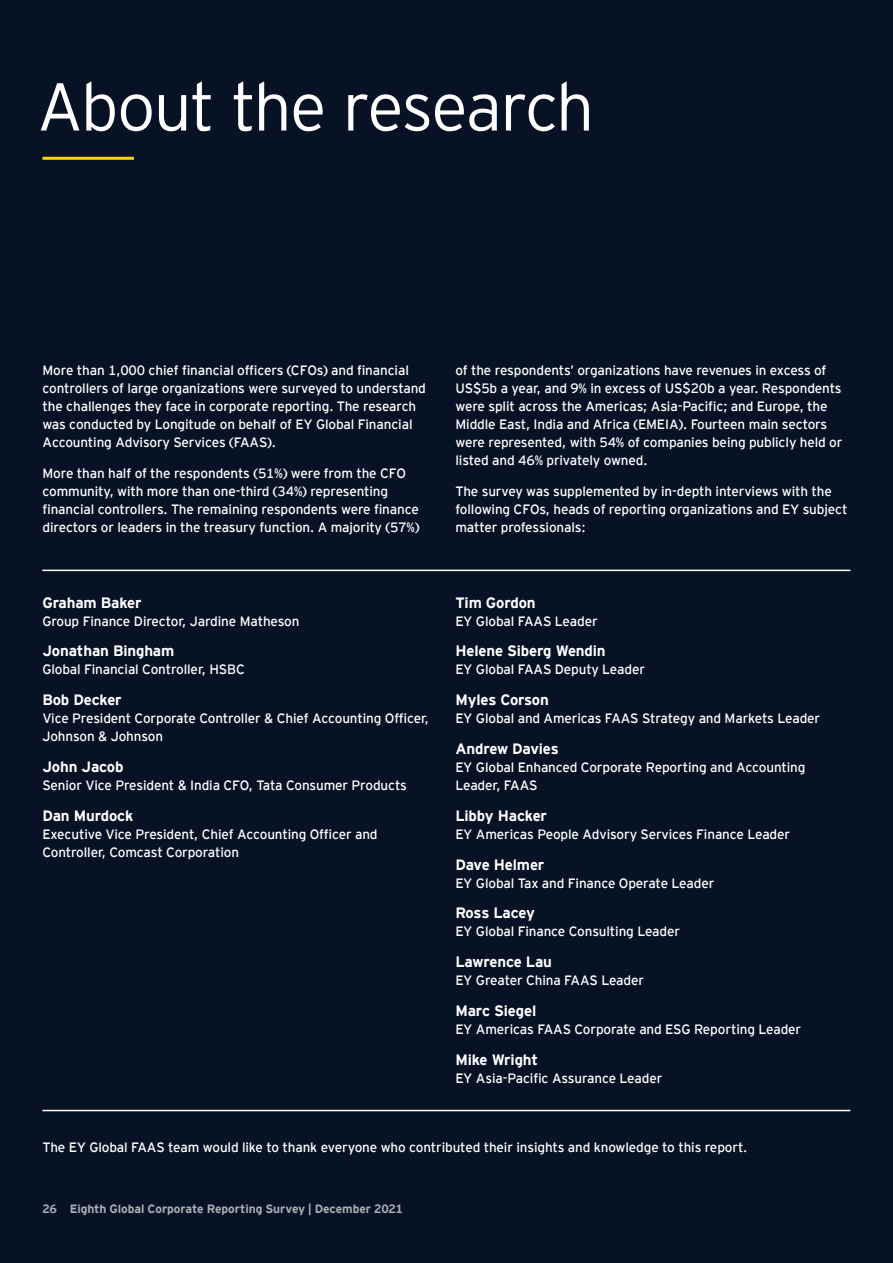
<style>
.page{position:relative;width:893px;height:1263px;background:#071224}
.page>*{position:absolute;margin:0;border:0;box-sizing:border-box;transform-origin:0 0}
.Head{font:300 67.5px "EY Interstate";letter-spacing:-.03em;color:#fff}
.Nextwave_-_Body_Copy{font:700 15px "EY Interstate";letter-spacing:-.01em;color:#fff}
.Nextwave_-_Body_Copy-2{font:13.5px/18px "EY Interstate";letter-spacing:-.01em;color:#fff}
.t1{font:700 12px "EY Interstate";letter-spacing:-.005em;color:#a8b0b6}
</style>
<div class="page">
<hr style="left:43px;top:157px;width:91px;height:3px;background:#fed304">
<hr style="left:42px;top:570px;width:808px;height:1px;background:#fff">
<hr style="left:42px;top:1110px;width:808px;height:1px;background:#fff">
<p class="Head" style="left:37px;top:59px;width:559px">About the research</p>
<p class="Nextwave_-_Body_Copy-2" style="left:43px;top:360px;width:385px">More than 1,000 chief financial officers (CFOs) and financial controllers of large organizations were surveyed to understand the challenges they face in corporate reporting. The research was conducted by Longitude on behalf of EY Global Financial Accounting Advisory Services (FAAS).</p>
<p class="Nextwave_-_Body_Copy-2" style="left:43px;top:463px;width:378px">More than half of the respondents (51%) were from the CFO community, with more than one-third (34%) representing financial controllers. The remaining respondents were finance directors or leaders in the treasury function. A majority (57%)</p>
<p class="Nextwave_-_Body_Copy" style="left:42px;top:591px;width:101px">Graham Baker</p>
<p class="Nextwave_-_Body_Copy-2" style="left:42px;top:611px;width:259px">Group Finance Director, Jardine Matheson</p>
<p class="Nextwave_-_Body_Copy" style="left:42px;top:640px;width:134px">Jonathan Bingham</p>
<p class="Nextwave_-_Body_Copy-2" style="left:42px;top:660px;width:204px">Global Financial Controller, HSBC</p>
<p class="Nextwave_-_Body_Copy" style="left:42px;top:689px;width:81px">Bob Decker</p>
<p class="Nextwave_-_Body_Copy-2" style="left:42px;top:709px;width:388px">Vice President Corporate Controller &amp; Chief Accounting Officer,<br>Johnson &amp; Johnson</p>
<p class="Nextwave_-_Body_Copy" style="left:42px;top:756px;width:83px">John Jacob</p>
<p class="Nextwave_-_Body_Copy-2" style="left:42px;top:775px;width:366px">Senior Vice President &amp; India CFO, Tata Consumer Products</p>
<p class="Nextwave_-_Body_Copy" style="left:42px;top:805px;width:93px">Dan Murdock</p>
<p class="Nextwave_-_Body_Copy-2" style="left:42px;top:824px;width:337px">Executive Vice President, Chief Accounting Officer and<br>Controller, Comcast Corporation</p>
<p class="Nextwave_-_Body_Copy-2" style="left:455px;top:360px;width:388px">of the respondents’ organizations have revenues in excess of US$5b a year, and 9% in excess of US$20b a year. Respondents were split across the Americas; Asia-Pacific; and Europe, the Middle East, India and Africa (EMEIA). Fourteen main sectors were represented, with 54% of companies being publicly held or listed and 46% privately owned.</p>
<p class="Nextwave_-_Body_Copy-2" style="left:455px;top:481px;width:394px">The survey was supplemented by in-depth interviews with the following CFOs, heads of reporting organizations and EY subject matter professionals:</p>
<p class="Nextwave_-_Body_Copy" style="left:455px;top:591px;width:82px">Tim Gordon</p>
<p class="Nextwave_-_Body_Copy-2" style="left:455px;top:611px;width:144px">EY Global FAAS Leader</p>
<p class="Nextwave_-_Body_Copy" style="left:455px;top:640px;width:152px">Helene Siberg Wendin</p>
<p class="Nextwave_-_Body_Copy-2" style="left:455px;top:660px;width:191px">EY Global FAAS Deputy Leader</p>
<p class="Nextwave_-_Body_Copy" style="left:455px;top:689px;width:95px">Myles Corson</p>
<p class="Nextwave_-_Body_Copy-2" style="left:455px;top:709px;width:366px">EY Global and Americas FAAS Strategy and Markets Leader</p>
<p class="Nextwave_-_Body_Copy" style="left:455px;top:738px;width:105px">Andrew Davies</p>
<p class="Nextwave_-_Body_Copy-2" style="left:455px;top:757px;width:352px">EY Global Enhanced Corporate Reporting and Accounting<br>Leader, FAAS</p>
<p class="Nextwave_-_Body_Copy" style="left:455px;top:805px;width:93px">Libby Hacker</p>
<p class="Nextwave_-_Body_Copy-2" style="left:455px;top:824px;width:336px">EY Americas People Advisory Services Finance Leader</p>
<p class="Nextwave_-_Body_Copy" style="left:455px;top:853px;width:90px">Dave Helmer</p>
<p class="Nextwave_-_Body_Copy-2" style="left:455px;top:873px;width:260px">EY Global Tax and Finance Operate Leader</p>
<p class="Nextwave_-_Body_Copy" style="left:455px;top:902px;width:81px">Ross Lacey</p>
<p class="Nextwave_-_Body_Copy-2" style="left:455px;top:922px;width:226px">EY Global Finance Consulting Leader</p>
<p class="Nextwave_-_Body_Copy" style="left:455px;top:951px;width:98px">Lawrence Lau</p>
<p class="Nextwave_-_Body_Copy-2" style="left:455px;top:970px;width:190px">EY Greater China FAAS Leader</p>
<p class="Nextwave_-_Body_Copy" style="left:455px;top:1000px;width:82px">Marc Siegel</p>
<p class="Nextwave_-_Body_Copy-2" style="left:455px;top:1019px;width:347px">EY Americas FAAS Corporate and ESG Reporting Leader</p>
<p class="Nextwave_-_Body_Copy" style="left:455px;top:1048px;width:84px">Mike Wright</p>
<p class="Nextwave_-_Body_Copy-2" style="left:455px;top:1068px;width:208px">EY Asia-Pacific Assurance Leader</p>
<p class="Nextwave_-_Body_Copy-2" style="left:43px;top:1138px;width:706px">The EY Global FAAS team would like to thank everyone who contributed their insights and knowledge to this report.</p>
<p class="t1" style="left:42px;top:1200px;width:362px">26 Eighth Global Corporate Reporting Survey | December 2021</p>
</div>
